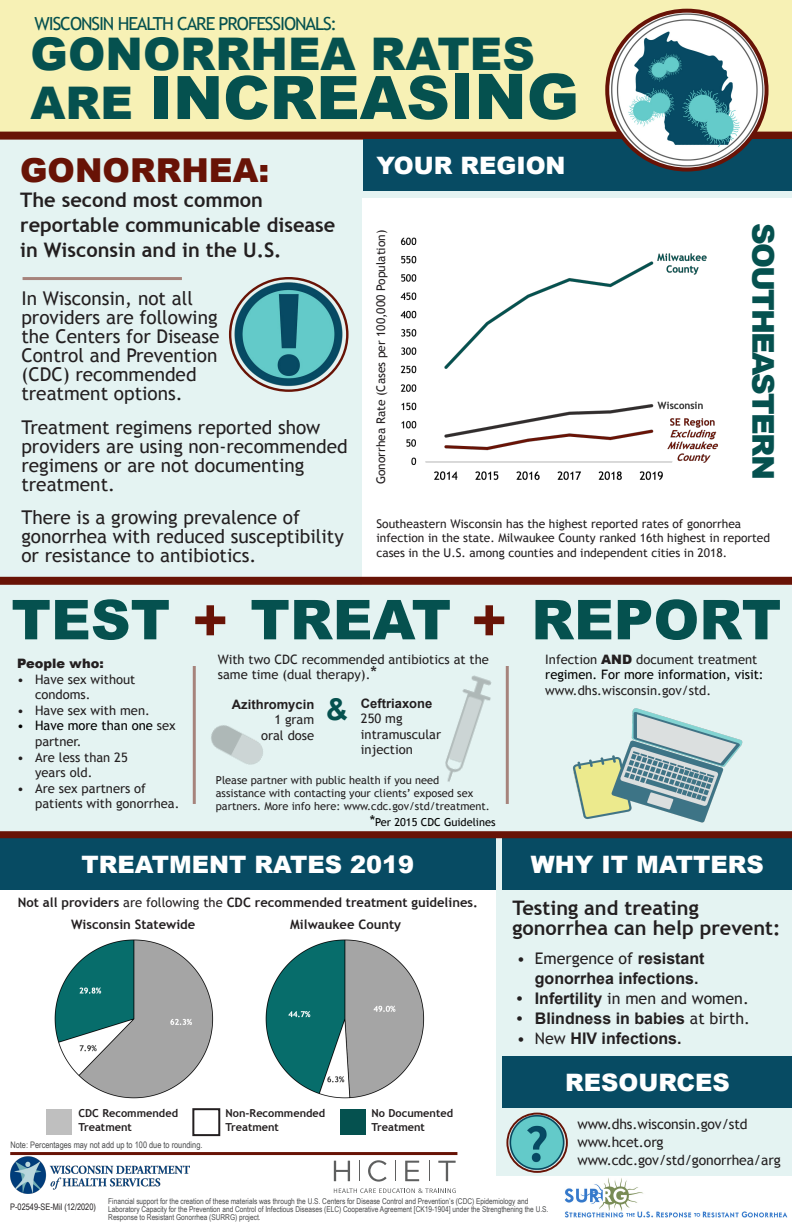
<style>
.page{position:relative;width:792px;height:1224px;background:#e4f3f2}
.page>*{position:absolute;margin:0;border:0;box-sizing:border-box;transform-origin:0 0}
.t1{font:900 60px "Arial";color:#05514f}
.t2{font:700 60px "Arial";color:#681306}
.t3{font:900 55px "Arial";color:#05514f}
.t4{font:900 45px "Arial";color:#05514f}
.t5{font:900 33px "Arial";color:#681306}
.t6{font:900 30px "Arial";letter-spacing:-.06em;color:#05514f}
.t7{font:700 30px "Arial";color:#05514f}
.t8{font:900 24px "Arial";color:#fff}
.t9{font:700 20px/25px "Trebuchet MS";color:#231f20}
.t10{font:19px/19px "Trebuchet MS";color:#231f20}
.t11{font:18px "Trebuchet MS";letter-spacing:-.06em;color:#05514f}
.t12{font:700 16px "Arial";color:#231f20}
.t13{font:16px "Trebuchet MS";color:#231f20}
.t14{font:14px/18px "Trebuchet MS";letter-spacing:-.01em;color:#231f20}
.t15{font:13px/15.6px "Trebuchet MS";color:#231f20}
.t16{font:700 13px "Trebuchet MS";color:#231f20}
.t17{font:13px/15.6px "Trebuchet MS";color:#000}
.t18{font:700 13px "Arial";color:#231f20}
.t19{font:900 13px "Arial";color:#231f20}
.t20{font:12px/14.4px "Trebuchet MS";color:#231f20}
.t21{font:11px/13.2px "Trebuchet MS";color:#231f20}
.t22{font:700 11px/13.2px "Trebuchet MS";color:#231f20}
.t23{font:11px "Trebuchet MS";color:#000}
.t24{font:9px "Arial Narrow";color:#494a4b}
.t25{font:9px "Arial Narrow";color:#231f20}
.t26{font:8px/8px "Arial Narrow";color:#494a4b}
.s1{font-size:45px}
.s2{font-size:63px}
.s3{color:#231f20}
.s4{font-size:18px}
.s5{font-size:15px}
.s6{font-weight:400}
.s7{font-family:"Arial";font-weight:900;color:#231f20}
.s8{font-family:"Arial";font-weight:700}
.s9{font-family:"Trebuchet MS";font-weight:400}
</style>
<div class="page">
<div style="left:0;top:890px;width:496px;height:334px;background:#fff"></div>
<div style="left:46px;top:1109px;width:26px;height:26px;background:#bfbfbf"></div>
<div style="left:192px;top:1108px;width:28px;height:28px;border:2px solid #231f20"></div>
<div style="left:340px;top:1109px;width:26px;height:26px;background:#05514f"></div>
<img style="left:54px;top:939px;width:160px;height:160px">
<div style="left:0;top:0;width:792px;height:134px;background:#f7f1b5"></div>
<img style="left:573px;top:708px;width:170px;height:115px">
<div style="left:0;top:838px;width:496px;height:52px;background:#074b63"></div>
<div style="left:363px;top:198px;width:429px;height:387px;background:#fff"></div>
<div style="left:0;top:132px;width:792px;height:8px;background:#681306"></div>
<div style="left:0;top:577px;width:792px;height:8px;background:#681306"></div>
<img style="left:230px;top:278px;width:116px;height:113px">
<div style="left:229px;top:277px;width:120px;height:115px;border:2px solid #681306;border-radius:50%"></div>
<div style="left:363px;top:139px;width:429px;height:52px;background:#074b63"></div>
<img style="left:607px;top:11px;width:160px;height:159px;border-radius:79px">
<div style="left:605px;top:9px;width:164px;height:163px;border:4px solid #681306;border-radius:50%"></div>
<div style="left:503px;top:838px;width:289px;height:52px;background:#074b63"></div>
<div style="left:0;top:831px;width:792px;height:7px;background:#681306"></div>
<hr style="left:23px;top:277px;width:159px;height:3px;background:#681306">
<hr style="left:193px;top:666px;width:3px;height:138px;background:#681306">
<div style="left:503px;top:1056px;width:289px;height:52px;background:#074b63"></div>
<img style="left:507px;top:1114px;width:60px;height:58px">
<div style="left:506px;top:1113px;width:62px;height:60px;border:2px solid #681306;border-radius:50%"></div>
<img style="left:211px;top:725px;width:52px;height:40px">
<img style="left:445px;top:666px;width:61px;height:120px">
<hr style="left:506px;top:666px;width:3px;height:138px;background:#681306">
<div style="left:496px;top:1177px;width:296px;height:47px;background:#fff"></div>
<img style="left:565px;top:1178px;width:222px;height:39px">
<hr style="left:10px;top:1152px;width:447px;height:3px;background:#681306">
<svg style="left:334px;top:1160px;width:122px;height:33px"></svg>
<img style="left:10px;top:1157px;width:179px;height:36px">
<img style="left:265px;top:939px;width:160px;height:160px">
<img style="left:400px;top:237px;width:318px;height:243px">
<p class="t11" style="left:35px;top:13px;width:304px">WISCONSIN HEALTH CARE PROFESSIONALS:</p>
<h3 class="t4" style="left:31px;top:21px;width:506px">GONORRHEA RATES</h3>
<h1 class="t1" style="left:31px;top:54px;width:550px"><span class="s1">ARE</span> INCREAS<span class="s2">ING</span></h1>
<h3 class="t5" style="left:20px;top:146px;width:251px">GONORRHEA:</h3>
<p class="t9" style="left:20px;top:187px;width:317px">The second most common reportable communicable disease in Wisconsin and in the U.S.</p>
<p class="t10" style="left:21px;top:289px;width:200px">In Wisconsin, not all providers are following the Centers for Disease<br>Control and Prevention (CDC) recommended treatment options.</p>
<p class="t10" style="left:21px;top:418px;width:328px">Treatment regimens reported show providers are using non-recommended regimens or are not documenting treatment.</p>
<p class="t10" style="left:21px;top:508px;width:324px">There is a growing prevalence of gonorrhea with reduced susceptibility or resistance to antibiotics.</p>
<p class="t8" style="left:376px;top:148px;width:191px">YOUR REGION</p>
<p class="t20" style="left:374px;top:484px;width:256px;rotate:-90deg">Gonorrhea Rate (Cases per 100,000 Population)</p>
<h3 class="t6" style="left:785px;top:223px;width:258px;rotate:90deg">SOUTHEASTERN</h3>
<p class="t20" style="left:376px;top:517px;width:395px">Southeastern Wisconsin has the highest reported rates of gonorrhea infection in the state. Milwaukee County ranked 16th highest in reported cases in the U.S. among counties and independent cities in 2018.</p>
<h2 class="t3" style="left:11px;top:580px;width:160px">TEST</h2>
<h2 class="t3" style="left:250px;top:580px;width:202px">TREAT</h2>
<h2 class="t3" style="left:531px;top:580px;width:252px">REPORT</h2>
<h1 class="t2" style="left:193px;top:581px;width:37px">+</h1>
<h1 class="t2" style="left:472px;top:581px;width:37px">+</h1>
<p class="t19" style="left:17px;top:654px;width:88px">People who:</p>
<p class="t15" style="left:35px;top:671px;width:102px;text-indent:-18px">• Have sex without condoms.</p>
<p class="t15" style="left:17px;top:702px;width:134px">• Have sex with men.</p>
<p class="t17" style="left:35px;top:718px;width:142px;text-indent:-18px">• Have more than one <span class="s3">sex partner.</span></p>
<p class="t15" style="left:35px;top:749px;width:94px;text-indent:-18px">• Are less than 25 years old.</p>
<p class="t15" style="left:35px;top:780px;width:146px;text-indent:-18px">• Are sex partners of patients with gonorrhea.</p>
<p class="t15" style="left:218px;top:651px;width:273px">With two CDC recommended antibiotics at the same time (dual therapy).<span class="s4">*</span></p>
<p class="t18" style="left:232px;top:695px;width:84px">Azithromycin</p>
<p class="t15" style="left:261px;top:712px;width:55px;text-align:right">1 gram oral dose</p>
<h3 class="t7" style="left:326px;top:690px;width:23px">&amp;</h3>
<p class="t18" style="left:361px;top:694px;width:73px">Ceftriaxone</p>
<p class="t15" style="left:361px;top:711px;width:82px">250 mg intramuscular injection</p>
<p class="t21" style="left:216px;top:774px;width:276px">Please partner with public health if you need assistance with contacting your clients’ exposed sex partners. More info here: www.cdc.gov/std/treatment.</p>
<p class="t23" style="left:370px;top:816px;width:127px"><span class="s5">*</span>Per 2015 CDC Guidelines</p>
<p class="t8" style="left:82px;top:847px;width:334px">TREATMENT RATES 2019</p>
<p class="t16" style="left:18px;top:895px;width:461px">Not all providers <span class="s6">are following the</span> CDC recommended treatment guidelines.</p>
<p class="t16" style="left:71px;top:917px;width:126px">Wisconsin Statewide</p>
<p class="t16" style="left:290px;top:917px;width:112px">Milwaukee County</p>
<p class="t22" style="left:79px;top:1107px;width:101px">CDC Recommended<br>Treatment</p>
<p class="t22" style="left:226px;top:1107px;width:101px">Non-Recommended<br>Treatment</p>
<p class="t22" style="left:372px;top:1107px;width:83px">No Documented<br>Treatment</p>
<p class="t24" style="left:45px;top:1136px;width:194px">Note: Percentages may not add up to 100 due to rounding.</p>
<p class="t24" style="left:10px;top:1138px;width:194px">Note: Percentages may not add up to 100 due to rounding.</p>
<p class="t17" style="left:545px;top:651px;width:220px"><span class="s3">Infection</span> <span class="s7">AND</span> <span class="s3">document treatment </span>regimen. For more information, visit:</p>
<p class="t15" style="left:545px;top:683px;width:167px">www.dhs.wisconsin.gov/std.</p>
<p class="t8" style="left:531px;top:847px;width:234px">WHY IT MATTERS</p>
<p class="t9" style="left:512px;top:898px;width:270px;line-height:20px">Testing and treating gonorrhea can help prevent:</p>
<p class="t13" style="left:517px;top:949px;width:189px">• Emergence of <span class="s8">resistant</span></p>
<p class="t12" style="left:535px;top:968px;width:165px">gonorrhea infections.</p>
<p class="t13" style="left:517px;top:989px;width:234px"><span class="s8">• Infertility</span> in men and women.</p>
<p class="t12" style="left:517px;top:1008px;width:235px">• Blindness in babies <span class="s9">at birth.</span></p>
<p class="t12" style="left:517px;top:1028px;width:166px"><span class="s9">• New</span> HIV infections.</p>
<p class="t8" style="left:565px;top:1065px;width:166px">RESOURCES</p>
<p class="t14" style="left:577px;top:1115px;width:205px">www.dhs.wisconsin.gov/std www.hcet.org www.cdc.gov/std/gonorrhea/arg</p>
<p class="t25" style="left:10px;top:1201px;width:87px">P-02549-SE-Mil (12/2020)</p>
<p class="t26" style="left:108px;top:1197px;width:442px">Financial support for the creation of these materials was through the U.S. Centers for Disease Control and Prevention’s (CDC) Epidemiology and<br>Laboratory Capacity for the Prevention and Control of Infectious Diseases (ELC) Cooperative Agreement [CK19-1904] under the Strengthening the U.S.<br>Response to Resistant Gonorrhea (SURRG) project.</p>
</div>
